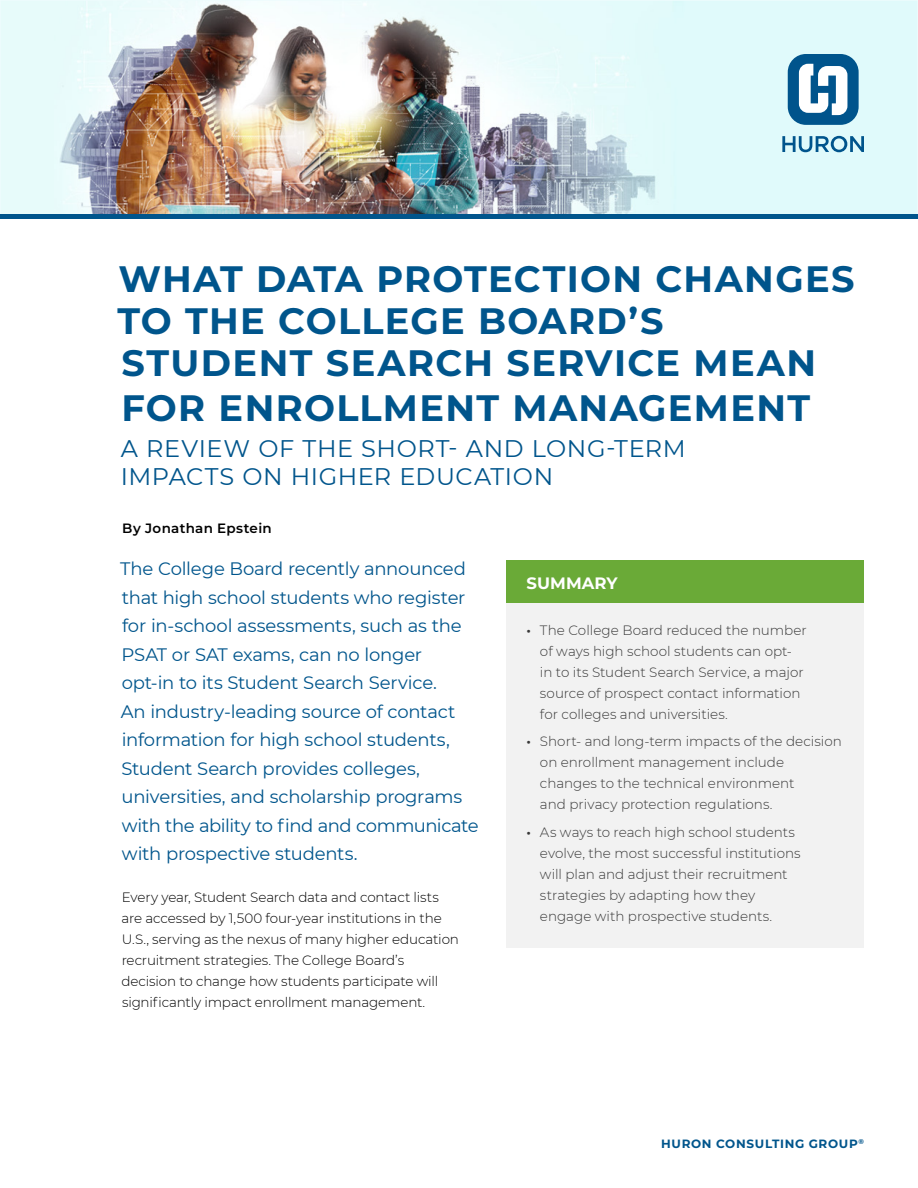
<style>
.page{position:relative;width:918px;height:1188px;background:#fff}
.page>*{position:absolute;margin:0;border:0;box-sizing:border-box;transform-origin:0 0}
.t1{font:700 36.75px/43px "Montserrat";letter-spacing:.035em;color:#00558c}
.t2{font:24px/28.8px "Montserrat";letter-spacing:.025em;color:#00558c}
.t3{font:18px/28.5px "Montserrat";letter-spacing:-.015em;color:#00558c}
.t4{font:700 16.5px "Montserrat";letter-spacing:.005em;color:#fff}
.t5{font:300 13.5px/21px "Montserrat";color:#383838}
.t6{font:300 13.5px/21px "Montserrat";letter-spacing:-.01em;color:#000}
.t7{font:600 13.5px "Montserrat";letter-spacing:.025em;color:#000}
.t8{font:700 12px "Montserrat";letter-spacing:.055em;color:#00558c}
.s1{font-weight:600}
</style>
<div class="page">
<div style="left:0;top:0;width:918px;height:216px;background:#e7fbfa"></div>
<img style="left:60px;top:3px;width:799px;height:211px">
<div style="left:0;top:214px;width:918px;height:5px;background:#00558c"></div>
<div style="left:788px;top:54px;width:71px;height:71px;background:#00548c;border-radius:18px"></div>
<svg style="left:782px;top:136px;width:82px;height:16px"></svg>
<svg style="left:799px;top:64px;width:48px;height:51px"></svg>
<div style="left:506px;top:601px;width:358px;height:347px;background:#f2f2f2"></div>
<div style="left:506px;top:560px;width:358px;height:43px;background:#6aaa37"></div>
<h1 class="t1" style="left:117px;top:256px;width:739px">WHAT DATA PROTECTION CHANGES<br>TO THE COLLEGE BOARD’S<br>STUDENT SEARCH SERVICE MEAN<br>FOR ENROLLMENT MANAGEMENT</h1>
<h2 class="t2" style="left:121px;top:433px;width:567px">A REVIEW OF THE SHORT- AND LONG-TERM<br>IMPACTS ON HIGHER EDUCATION</h2>
<p class="t7" style="left:122px;top:520px;width:151px">By Jonathan Epstein</p>
<p class="t3" style="left:120px;top:554px;width:360px">The College Board recently announced that high school students who register for in-school assessments, such as the PSAT or SAT exams, can no longer<br>opt-in to its Student Search Service.<br>An industry-leading source of contact information for high school students, Student Search provides colleges, universities, and scholarship programs with the ability to find and communicate with prospective students.</p>
<p class="t6" style="left:121px;top:886px;width:339px">Every year, Student Search data and contact lists are accessed by 1,500 four-year institutions in the U.S., serving as the nexus of many higher education recruitment strategies. The College Board’s decision to change how students participate will significantly impact enrollment management.</p>
<p class="t4" style="left:526px;top:572px;width:93px">SUMMARY</p>
<p class="t5" style="left:540px;top:619px;width:268px;text-indent:-14px"><span class="s1">•</span> The College Board reduced the number of ways high school students can opt&shy;in to its Student Search Service, a major source of prospect contact information for colleges and universities.</p>
<p class="t5" style="left:540px;top:731px;width:303px;text-indent:-14px"><span class="s1">•</span> Short- and long-term impacts of the decision on enrollment management include changes to the technical environment<br>and privacy protection regulations.</p>
<p class="t5" style="left:540px;top:822px;width:262px;text-indent:-14px"><span class="s1">•</span> As ways to reach high school students evolve, the most successful institutions will plan and adjust their recruitment strategies by adapting how they engage with prospective students.</p>
<p class="t8" style="left:661px;top:1135px;width:204px">HURON CONSULTING GROUP<sup>®</sup></p>
</div>
